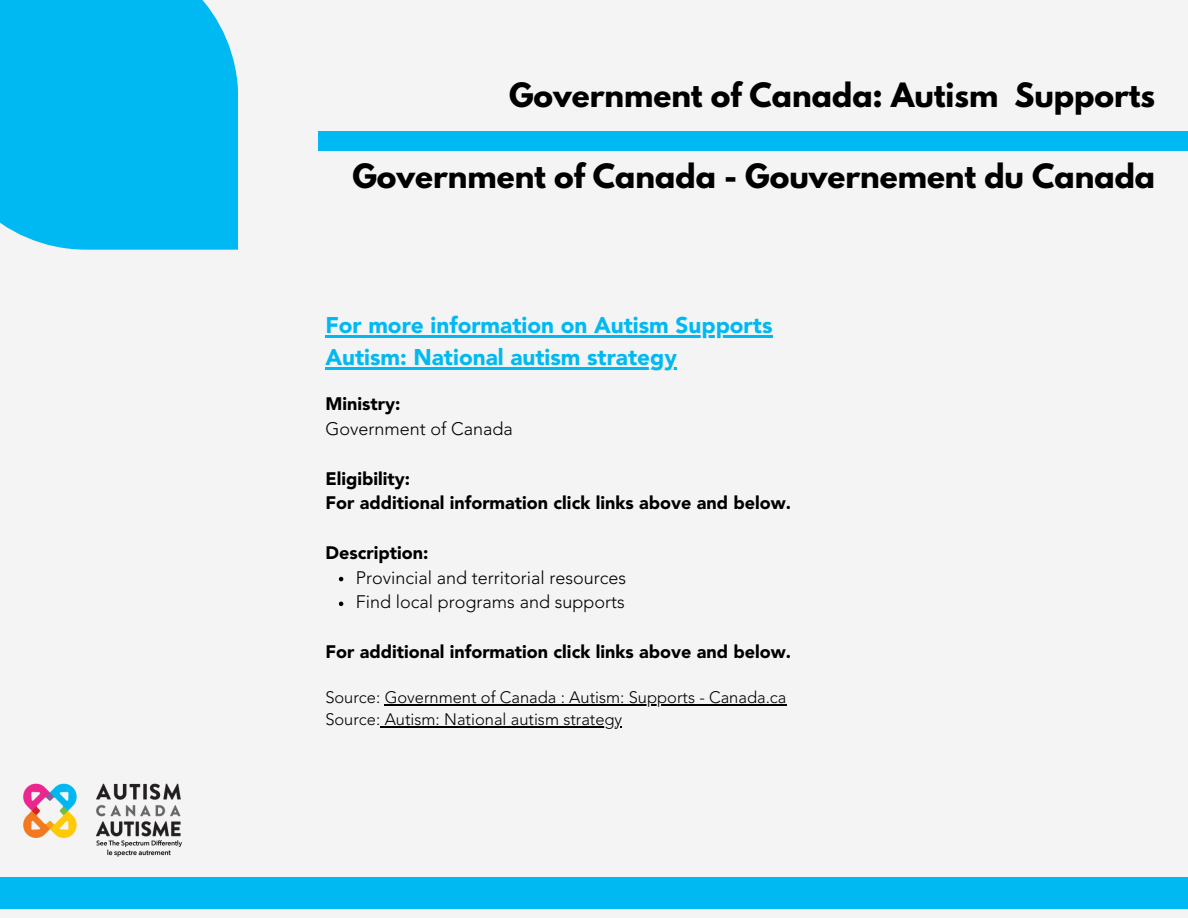
<style>
.page{position:relative;width:1188px;height:918px;background:#f4f4f4}
.page>*{position:absolute;margin:0;border:0;box-sizing:border-box;transform-origin:0 0}
.t1{font:700 29.7px "League Spartan";color:#000}
.t2{font:900 22.5px "Avenir LT Std";color:#00b9f2}
.t3{font:900 18px/24.8px "Avenir LT Std";color:#000}
.t4{font:300 18px "Avenir LT Std";color:#000}
.t5{font:300 16.5px "Avenir LT Std";color:#000}
</style>
<div class="page">
<div style="left:319px;top:132px;width:869px;height:19px;background:#00b9f2"></div>
<div style="left:0;top:877px;width:1188px;height:32px;background:#00b9f2"></div>
<img style="left:23px;top:783px;width:159px;height:74px">
<div style="left:0;top:0;width:238px;height:250px;background:#00b9f2"></div>
<svg style="left:339px;top:577px;width:4px;height:4px"></svg>
<svg style="left:339px;top:602px;width:4px;height:4px"></svg>
<hr style="left:385px;top:704px;width:184px;height:1px;background:#000">
<hr style="left:569px;top:704px;width:217px;height:1px;background:#000">
<hr style="left:385px;top:726px;width:237px;height:2px;background:#000">
<hr style="left:325px;top:335px;width:447px;height:3px;background:#00b9f2">
<hr style="left:325px;top:367px;width:352px;height:2px;background:#00b9f2">
<h1 class="t1" style="left:509px;top:80px;width:648px">Government of Canada: Autism Supports</h1>
<h1 class="t1" style="left:352px;top:161px;width:804px">Government of Canada - Gouvernement du Canada</h1>
<p class="t2" style="left:325px;top:316px;width:449px">For more information on Autism Supports</p>
<p class="t2" style="left:325px;top:348px;width:353px">Autism: National autism strategy</p>
<p class="t3" style="left:325px;top:393px;width:77px">Ministry:</p>
<h2 class="t4" style="left:325px;top:421px;width:189px">Government of Canada</h2>
<p class="t3" style="left:325px;top:468px;width:467px">Eligibility:<br>For additional information click links above and below.</p>
<p class="t3" style="left:325px;top:542px;width:104px">Description:</p>
<h3 class="t4" style="left:356px;top:570px;width:272px">Provincial and territorial resources</h3>
<h3 class="t4" style="left:356px;top:595px;width:270px">Find local programs and supports</h3>
<h3 class="t3" style="left:325px;top:641px;width:467px">For additional information click links above and below.</h3>
<h3 class="t5" style="left:325px;top:690px;width:463px">Source: Government of Canada : Autism: Supports - Canada.ca</h3>
<p class="t5" style="left:325px;top:713px;width:298px">Source: Autism: National autism strategy</p>
</div>
